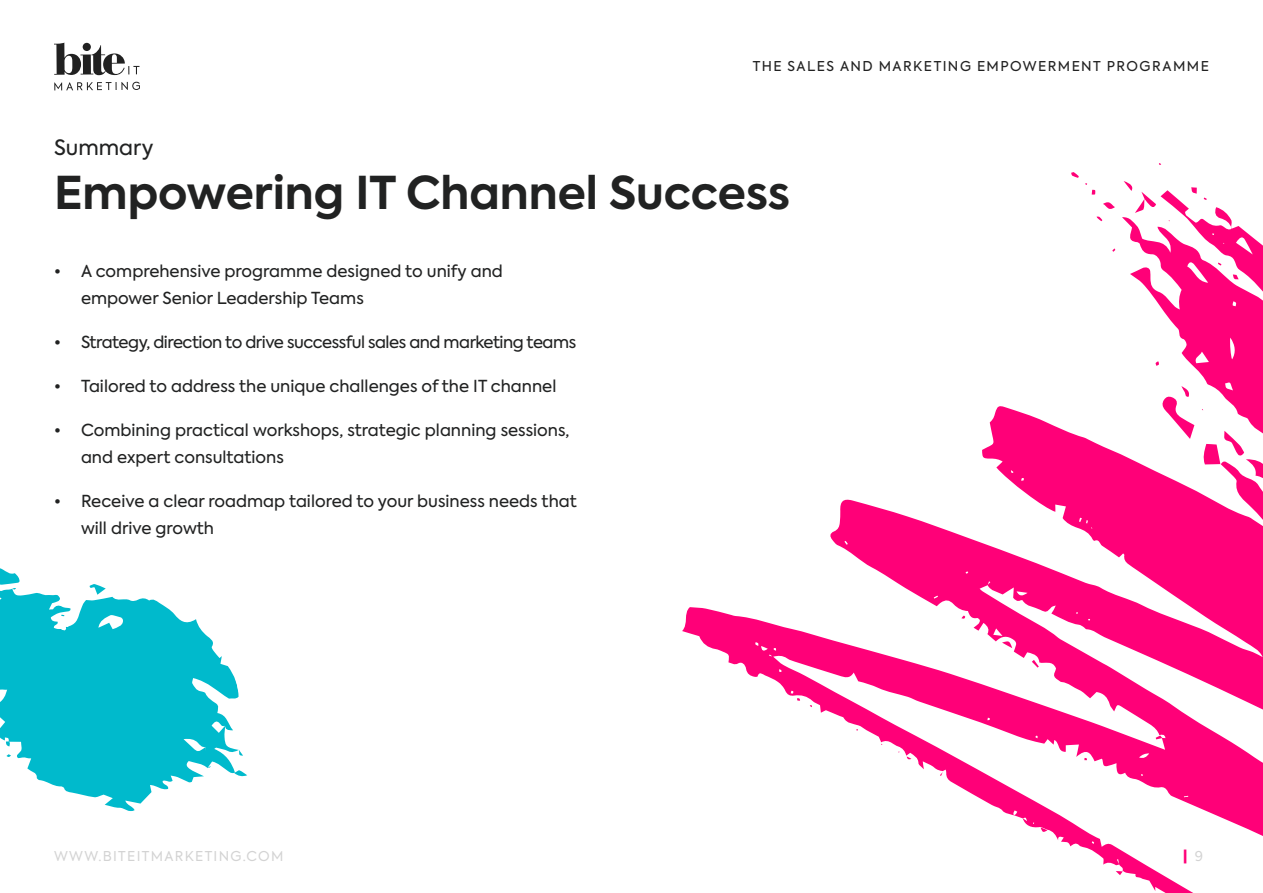
<style>
.page{position:relative;width:1263px;height:893px;background:#fff}
.page>*{position:absolute;margin:0;border:0;box-sizing:border-box;transform-origin:0 0}
.t1{font:700 45px "Axiforma";color:#212222}
.t2{font:21px "Axiforma";color:#212222}
.t3{font:16.5px/27px "Axiforma";color:#212222}
.t4{font:16.5px "Axiforma";letter-spacing:-.03em;color:#212222}
.t5{font:13.5px "Axiforma";letter-spacing:.105em;color:#222}
.t6{font:13.5px "Axiforma";letter-spacing:.1em;color:#d3d3d3}
.t7{font:900 13.5px "Axiforma";color:#ff0078}
.s1{font-weight:400;color:#d3d3d3}
</style>
<div class="page">
<svg style="left:54px;top:82px;width:86px;height:8px"></svg>
<svg style="left:54px;top:43px;width:85px;height:32px"></svg>
<svg style="left:1122px;top:190px;width:141px;height:215px"></svg>
<svg style="left:1214px;top:207px;width:18px;height:22px"></svg>
<svg style="left:1161px;top:386px;width:33px;height:19px"></svg>
<svg style="left:1071px;top:172px;width:8px;height:6px"></svg>
<svg style="left:1123px;top:181px;width:33px;height:32px"></svg>
<svg style="left:1191px;top:187px;width:6px;height:7px"></svg>
<svg style="left:1233px;top:274px;width:5px;height:6px"></svg>
<svg style="left:1155px;top:361px;width:4px;height:5px"></svg>
<svg style="left:1085px;top:183px;width:30px;height:38px"></svg>
<svg style="left:682px;top:405px;width:581px;height:488px"></svg>
<svg style="left:1002px;top:640px;width:10px;height:8px"></svg>
<svg style="left:1032px;top:660px;width:7px;height:8px"></svg>
<svg style="left:1156px;top:735px;width:7px;height:4px"></svg>
<svg style="left:1116px;top:865px;width:7px;height:10px"></svg>
<svg style="left:1040px;top:827px;width:7px;height:6px"></svg>
<svg style="left:961px;top:615px;width:4px;height:4px"></svg>
<svg style="left:906px;top:756px;width:5px;height:4px"></svg>
<svg style="left:940px;top:772px;width:3px;height:4px"></svg>
<svg style="left:0;top:596px;width:239px;height:215px;fill:#00bacc"></svg>
<svg style="left:234px;top:768px;width:13px;height:11px"></svg>
<svg style="left:5px;top:741px;width:6px;height:6px"></svg>
<svg style="left:6px;top:754px;width:5px;height:3px"></svg>
<svg style="left:236px;top:749px;width:7px;height:8px"></svg>
<svg style="left:0;top:568px;width:107px;height:141px"></svg>
<p class="t5" style="left:753px;top:57px;width:458px">THE SALES AND MARKETING EMPOWERMENT PROGRAMME</p>
<p class="t2" style="left:54px;top:134px;width:101px">Summary</p>
<h1 class="t1" style="left:54px;top:162px;width:738px">Empowering IT Channel Success</h1>
<p class="t3" style="left:81px;top:258px;width:423px;text-indent:-27px">• A comprehensive programme designed to unify and empower Senior Leadership Teams</p>
<p class="t4" style="left:54px;top:331px;width:524px">• Strategy, direction to drive successful sales and marketing teams</p>
<p class="t3" style="left:54px;top:373px;width:504px">• Tailored to address the unique challenges of the IT channel</p>
<p class="t3" style="left:81px;top:417px;width:490px;text-indent:-27px">• Combining practical workshops, strategic planning sessions, and expert consultations</p>
<p class="t3" style="left:81px;top:488px;width:497px;text-indent:-27px">• Receive a clear roadmap tailored to your business needs that will drive growth</p>
<p class="t6" style="left:54px;top:847px;width:231px">WWW.BITEITMARKETING.COM</p>
<p class="t7" style="left:1183px;top:846px;width:21px">| <span class="s1">9</span></p>
</div>
